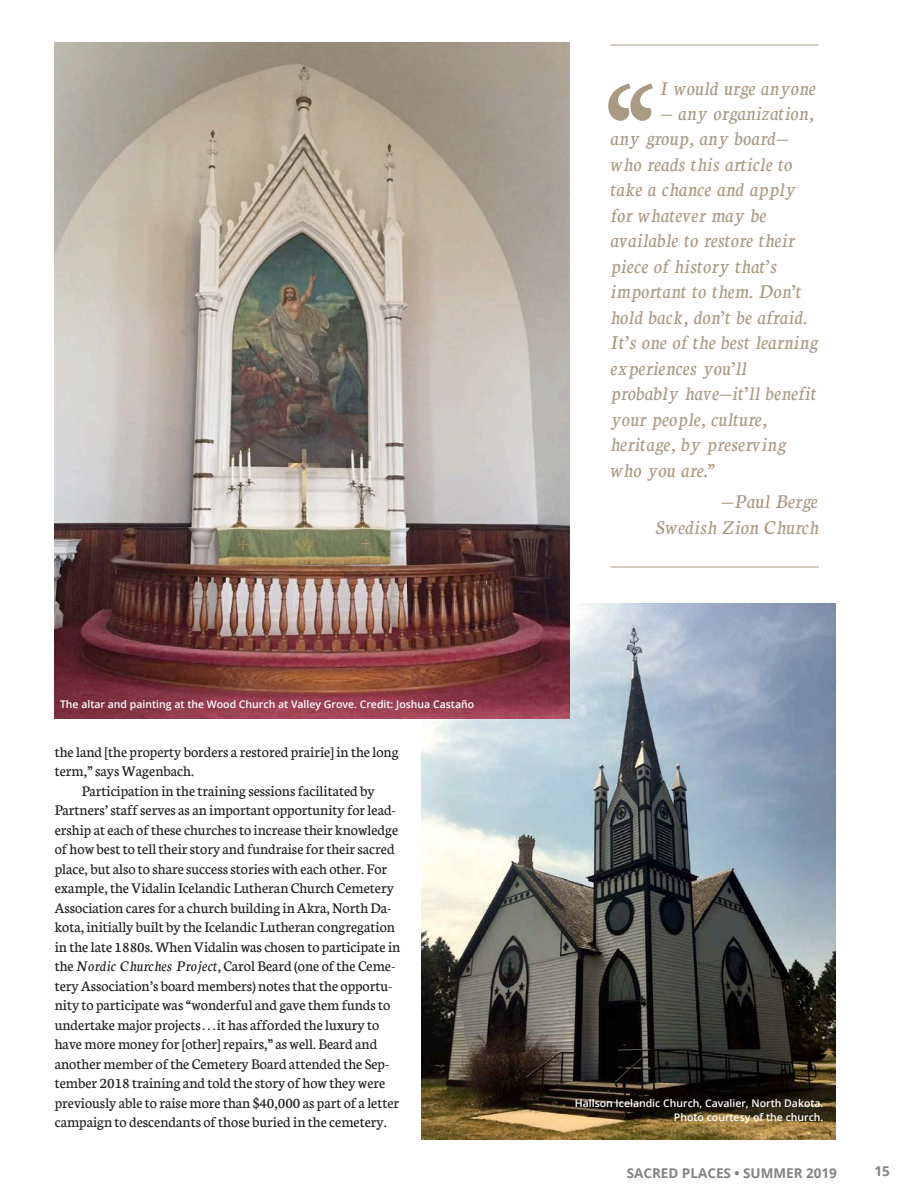
<style>
.page{position:relative;width:918px;height:1188px;background:#fff}
.page>*{position:absolute;margin:0;border:0;box-sizing:border-box;transform-origin:0 0}
.t1{font:144px "Neuton";color:#ab9a83}
.t2{font:italic 21px/25.5px "Neuton";color:#ab9a83}
.t3{font:15.75px "Neuton";color:#231f20}
.t4{font:700 13.5px "Open Sans";color:#818386}
.t5{font:600 10.5px/13.5px "Open Sans";color:#fff;text-align:right}
.s1{font-style:italic}
.s2{font-family:"Lucida Grande"}
</style>
<div class="page">
<img style="left:422px;top:603px;width:414px;height:537px">
<img style="left:54px;top:42px;width:516px;height:676px">
<hr style="left:610px;top:45px;width:209px;height:1px;background:#ab9a83">
<hr style="left:610px;top:567px;width:209px;height:1px;background:#ab9a83">
<p class="t5" style="left:60px;top:697px;width:416px">The altar and painting at the Wood Church at Valley Grove. Credit: Joshua Castaño</p>
<p class="t3" style="left:55px;top:744px;width:345px">the land [the property borders a restored prairie] in the long</p>
<p class="t3" style="left:55px;top:763px;width:141px">term,” says Wagenbach.</p>
<p class="t3" style="left:82px;top:783px;width:294px">Participation in the training sessions facilitated by</p>
<p class="t3" style="left:55px;top:802px;width:343px">Partners’ staff serves as an important opportunity for lead-</p>
<p class="t3" style="left:55px;top:822px;width:345px">ership at each of these churches to increase their knowledge</p>
<p class="t3" style="left:55px;top:841px;width:341px">of how best to tell their story and fundraise for their sacred</p>
<p class="t3" style="left:55px;top:861px;width:334px">place, but also to share success stories with each other. For</p>
<p class="t3" style="left:55px;top:880px;width:341px">example, the Vidalin Icelandic Lutheran Church Cemetery</p>
<p class="t3" style="left:55px;top:900px;width:338px">Association cares for a church building in Akra, North Da-</p>
<p class="t3" style="left:55px;top:919px;width:342px">kota, initially built by the Icelandic Lutheran congregation</p>
<p class="t3" style="left:55px;top:939px;width:347px">in the late 1880s. When Vidalin was chosen to participate in</p>
<p class="t3" style="left:55px;top:958px;width:342px">the <span class="s1">Nordic Churches Project</span>, Carol Beard (one of the Ceme-</p>
<p class="t3" style="left:55px;top:978px;width:339px">tery Association’s board members) notes that the opportu-</p>
<p class="t3" style="left:55px;top:997px;width:337px">nity to participate was “wonderful and gave them funds to</p>
<p class="t3" style="left:55px;top:1017px;width:326px">undertake major projects<span class="s2">…</span>it has afforded the luxury to</p>
<p class="t3" style="left:55px;top:1036px;width:324px">have more money for [other] repairs,” as well. Beard and</p>
<p class="t3" style="left:55px;top:1056px;width:336px">another member of the Cemetery Board attended the Sep-</p>
<p class="t3" style="left:55px;top:1075px;width:332px">tember 2018 training and told the story of how they were</p>
<p class="t3" style="left:55px;top:1095px;width:346px">previously able to raise more than $40,000 as part of a letter</p>
<p class="t3" style="left:55px;top:1114px;width:333px">campaign to descendants of those buried in the cemetery.</p>
<p class="t2" style="left:660px;top:75px;width:158px">I would urge anyone</p>
<p class="t2" style="left:611px;top:100px;width:209px;text-indent:49px">— any organization, any group, any board— who reads this article to take a chance and apply for whatever may be available to restore their piece of history that’s important to them. Don’t hold back, don’t be afraid.<br>It’s one of the best learning experiences you’ll probably have—it’ll benefit your people, culture, heritage, by preserving who you are.”</p>
<p class="t2" style="left:655px;top:489px;width:165px;text-align:right">—Paul Berge<br>Swedish Zion Church</p>
<p class="t1" style="left:604px;top:54px;width:53px">“</p>
<p class="t5" style="left:575px;top:1096px;width:250px">Hallson Icelandic Church, Cavalier, North Dakota.<br>Photo courtesy of the church.</p>
<p class="t4" style="left:627px;top:1163px;width:212px">SACRED PLACES • SUMMER 2019</p>
<p class="t4" style="left:874px;top:1162px;width:17px">15</p>
</div>
